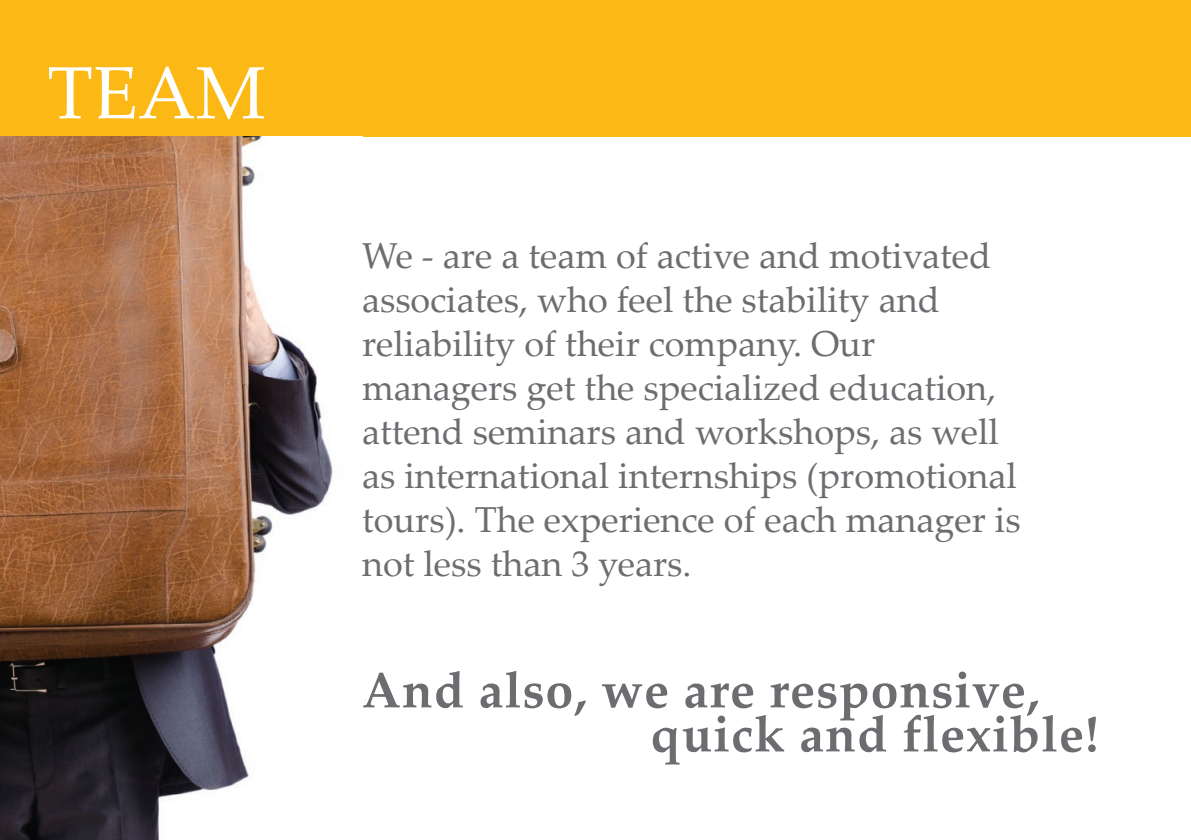
<style>
.page{position:relative;width:1191px;height:840px;background:#fff}
.page>*{position:absolute;margin:0;border:0;box-sizing:border-box;transform-origin:0 0}
.t1{font:74px "Palatino Linotype";color:#fff}
.t2{font:700 50px/44px "Palatino Linotype";letter-spacing:.02em;color:#6c6d70}
.t3{font:36px/44px "Palatino Linotype";color:#6c6d70}
</style>
<div class="page">
<div style="left:0;top:0;width:1191px;height:136px;background:#fcb814"></div>
<img style="left:0;top:136px;width:333px;height:703px">
<h1 class="t1" style="left:47px;top:40px;width:220px">TEAM</h1>
<p class="t3" style="left:362px;top:232px;width:660px">We - are a team of active and motivated associates, who feel the stability and reliability of their company. Our managers get the specialized education, attend seminars and workshops, as well as international internships (promotional tours). The experience of each manager is not less than 3 years.</p>
<h2 class="t2" style="left:650px;top:666px;width:450px;text-indent:-288px">And also, we are responsive, quick and flexible!</h2>
</div>
